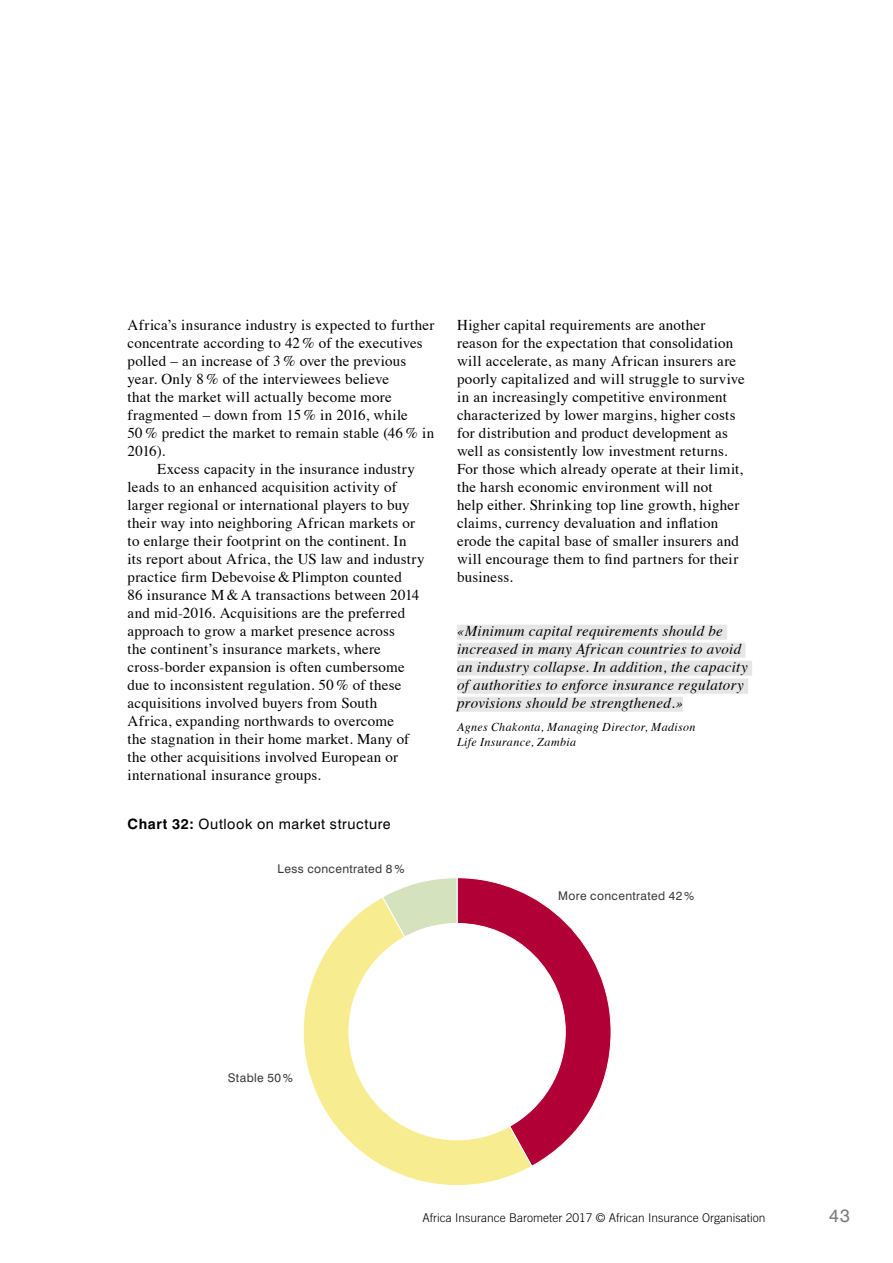
<style>
.page{position:relative;width:893px;height:1263px;background:#fff}
.page>*{position:absolute;margin:0;border:0;box-sizing:border-box;transform-origin:0 0}
.t1{font:18px "Swiss 721 BT";color:#7c7c7c}
.t2{font:15px/18px "Times";letter-spacing:.015em;color:#000}
.t3{font:italic 15px/18px "Times";letter-spacing:.02em;color:#000}
.t4{font:14.25px "Swiss 721 BT";letter-spacing:.04em;color:#000}
.t5{font:italic 12px/14.4px "Times";letter-spacing:.03em;color:#000}
.t6{font:300 12px "Trade Gothic";color:#000}
.t7{font:12px "Swiss 721 BT";letter-spacing:.03em;color:#393939}
.s1{font-weight:700}
</style>
<div class="page">
<div style="left:457px;top:625px;width:270px;height:15px;background:#e6e6e6"></div>
<div style="left:457px;top:643px;width:288px;height:15px;background:#e6e6e6"></div>
<div style="left:457px;top:661px;width:295px;height:15px;background:#e6e6e6"></div>
<div style="left:457px;top:679px;width:291px;height:15px;background:#e6e6e6"></div>
<div style="left:457px;top:697px;width:226px;height:15px;background:#e6e6e6"></div>
<svg style="left:386px;top:877px;width:225px;height:289px"></svg>
<svg style="left:303px;top:896px;width:229px;height:289px"></svg>
<p class="t2" style="left:128px;top:315px;width:308px">Africa’s insurance industry is expected to further concentrate according to 42 % of the executives polled – an increase of 3 % over the previous year. Only 8 % of the interviewees believe<br>that the market will actually become more fragmented – down from 15 % in 2016, while<br>50 % predict the market to remain stable (46 % in 2016).</p>
<p class="t2" style="left:128px;top:459px;width:299px;text-indent:30px">Excess capacity in the insurance industry leads to an enhanced acquisition activity of larger regional or international players to buy their way into neighboring African markets or to enlarge their footprint on the continent. In its report about Africa, the US law and industry practice firm Debevoise&amp;Plimpton counted<br>86 insurance M &amp;A transactions between 2014 and mid-2016. Acquisitions are the preferred approach to grow a market presence across<br>the continent’s insurance markets, where cross-border expansion is often cumbersome due to inconsistent regulation. 50 % of these acquisitions involved buyers from South Africa, expanding northwards to overcome<br>the stagnation in their home market. Many of the other acquisitions involved European or international insurance groups.</p>
<p class="t4" style="left:128px;top:815px;width:265px"><span class="s1">Chart 32:</span> Outlook on market structure</p>
<p class="t7" style="left:277px;top:862px;width:129px">Less concentrated 8 %</p>
<p class="t2" style="left:457px;top:315px;width:289px">Higher capital requirements are another reason for the expectation that consolidation will accelerate, as many African insurers are poorly capitalized and will struggle to survive in an increasingly competitive environment characterized by lower margins, higher costs for distribution and product development as well as consistently low investment returns.<br>For those which already operate at their limit, the harsh economic environment will not<br>help either. Shrinking top line growth, higher claims, currency devaluation and inflation erode the capital base of smaller insurers and will encourage them to find partners for their business.</p>
<p class="t3" style="left:457px;top:621px;width:292px">«Minimum capital requirements should be increased in many African countries to avoid an industry collapse. In addition, the capacity of authorities to enforce insurance regulatory provisions should be strengthened.»</p>
<p class="t5" style="left:457px;top:719px;width:240px">Agnes Chakonta, Managing Director, Madison<br>Life Insurance, Zambia</p>
<p class="t7" style="left:558px;top:888px;width:138px">More concentrated 42 %</p>
<p class="t7" style="left:228px;top:1070px;width:67px">Stable 50 %</p>
<p class="t6" style="left:422px;top:1210px;width:344px">Africa Insurance Barometer 2017 © African Insurance Organisation</p>
<p class="t1" style="left:829px;top:1204px;width:22px">43</p>
</div>
